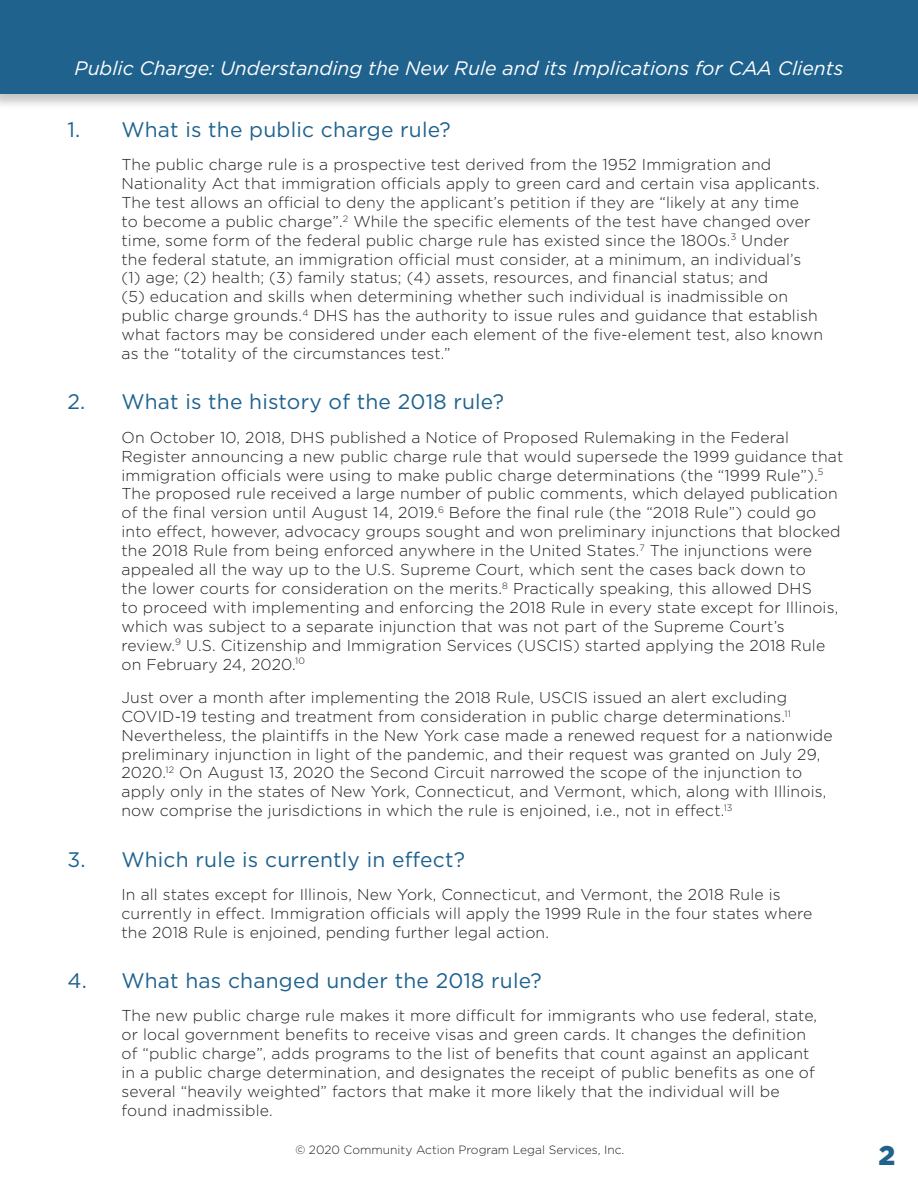
<style>
.page{position:relative;width:918px;height:1188px;background:#fff}
.page>*{position:absolute;margin:0;border:0;box-sizing:border-box;transform-origin:0 0}
.t1{font:900 27px "Gotham";color:#1f628e}
.t2{font:21px "Gotham";letter-spacing:.01em;color:#1f628e}
.t3{font:italic 19.5px "Gotham";color:#fff}
.t4{font:300 15.75px/18.9px "Gotham";letter-spacing:.01em;color:#231f20}
.t5{font:300 12px "Gotham";color:#231f20}
</style>
<div class="page">
<div style="left:0;top:0;width:918px;height:109px;background:#231f20;opacity:.25"></div>
<div style="left:0;top:0;width:918px;height:94px;background:#1f628e"></div>
<p class="t3" style="left:75px;top:58px;width:770px">Public Charge: Understanding the New Rule and its Implications for CAA Clients</p>
<p class="t2" style="left:68px;top:116px;width:385px">1. What is the public charge rule?</p>
<p class="t4" style="left:122px;top:155px;width:703px">The public charge rule is a prospective test derived from the 1952 Immigration and Nationality Act that immigration officials apply to green card and certain visa applicants.<br>The test allows an official to deny the applicant’s petition if they are “likely at any time<br>to become a public charge”.<sup>2</sup> While the specific elements of the test have changed over time, some form of the federal public charge rule has existed since the 1800s.<sup>3</sup> Under<br>the federal statute, an immigration official must consider, at a minimum, an individual’s (1) age; (2) health; (3) family status; (4) assets, resources, and financial status; and<br>(5) education and skills when determining whether such individual is inadmissible on public charge grounds.<sup>4</sup> DHS has the authority to issue rules and guidance that establish what factors may be considered under each element of the five-element test, also known as the “totality of the circumstances test.”</p>
<p class="t2" style="left:68px;top:389px;width:438px">2. What is the history of the 2018 rule?</p>
<p class="t4" style="left:122px;top:427px;width:723px">On October 10, 2018, DHS published a Notice of Proposed Rulemaking in the Federal Register announcing a new public charge rule that would supersede the 1999 guidance that immigration officials were using to make public charge determinations (the “1999 Rule”).<sup>5<br></sup>The proposed rule received a large number of public comments, which delayed publication of the final version until August 14, 2019.<sup>6</sup> Before the final rule (the “2018 Rule”) could go into effect, however, advocacy groups sought and won preliminary injunctions that blocked the 2018 Rule from being enforced anywhere in the United States.<sup>7</sup> The injunctions were appealed all the way up to the U.S. Supreme Court, which sent the cases back down to<br>the lower courts for consideration on the merits.<sup>8</sup> Practically speaking, this allowed DHS<br>to proceed with implementing and enforcing the 2018 Rule in every state except for Illinois, which was subject to a separate injunction that was not part of the Supreme Court’s review.<sup>9</sup> U.S. Citizenship and Immigration Services (USCIS) started applying the 2018 Rule on February 24, 2020.<sup>10</sup></p>
<p class="t4" style="left:122px;top:687px;width:713px">Just over a month after implementing the 2018 Rule, USCIS issued an alert excluding COVID-19 testing and treatment from consideration in public charge determinations.<sup>11<br></sup>Nevertheless, the plaintiffs in the New York case made a renewed request for a nationwide preliminary injunction in light of the pandemic, and their request was granted on July 29, 2020.<sup>12</sup> On August 13, 2020 the Second Circuit narrowed the scope of the injunction to apply only in the states of New York, Connecticut, and Vermont, which, along with Illinois, now comprise the jurisdictions in which the rule is enjoined, i.e., not in effect.<sup>13</sup></p>
<p class="t2" style="left:68px;top:846px;width:399px">3. Which rule is currently in effect?</p>
<p class="t4" style="left:122px;top:885px;width:692px">In all states except for Illinois, New York, Connecticut, and Vermont, the 2018 Rule is currently in effect. Immigration officials will apply the 1999 Rule in the four states where the 2018 Rule is enjoined, pending further legal action.</p>
<p class="t2" style="left:68px;top:967px;width:476px">4. What has changed under the 2018 rule?</p>
<p class="t4" style="left:122px;top:1006px;width:697px">The new public charge rule makes it more difficult for immigrants who use federal, state, or local government benefits to receive visas and green cards. It changes the definition of “public charge”, adds programs to the list of benefits that count against an applicant in a public charge determination, and designates the receipt of public benefits as one of several “heavily weighted” factors that make it more likely that the individual will be found inadmissible.</p>
<p class="t5" style="left:295px;top:1143px;width:331px">© 2020 Community Action Program Legal Services, Inc.</p>
<p class="t1" style="left:878px;top:1140px;width:18px">2</p>
</div>
